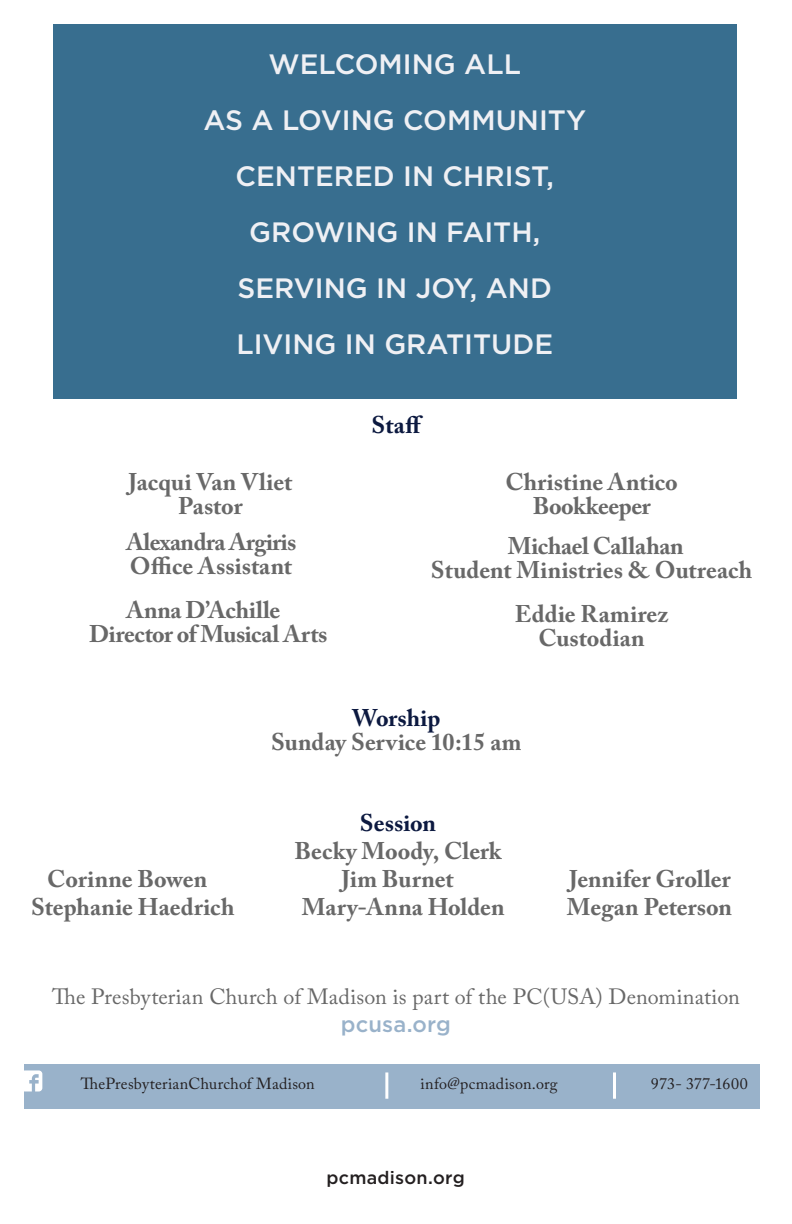
<style>
.page{position:relative;width:792px;height:1224px;background:#fff}
.page>*{position:absolute;margin:0;border:0;box-sizing:border-box;transform-origin:0 0}
.t1{font:500 28px "Gotham";color:#eff0f4}
.t2{font:700 24px "Adobe Caslon Pro";color:#686868}
.t3{font:700 24px "Adobe Caslon Pro";letter-spacing:-.02em;color:#686868}
.t4{font:700 24px "Adobe Caslon Pro";color:#0c1940}
.t5{font:22px "Adobe Caslon Pro";letter-spacing:.005em;color:#686868}
.t6{font:500 22px "Gotham";letter-spacing:.005em;color:#99b2ca}
.ad_text{font:500 18px "Gotham";letter-spacing:.015em;color:#231f20}
.t7{font:16px "Adobe Caslon Pro";letter-spacing:.015em;color:#231f20}
</style>
<div class="page">
<div style="left:24px;top:1064px;width:736px;height:45px;background:#99b2ca"></div>
<hr style="left:385px;top:1072px;width:3px;height:27px;background:#fff">
<hr style="left:613px;top:1072px;width:3px;height:27px;background:#fff">
<svg style="left:24px;top:1070px;width:18px;height:22px"></svg>
<div style="left:53px;top:24px;width:684px;height:374px;background:#386e8f"></div>
<p class="t1" style="left:269px;top:46px;width:254px">WELCOMING ALL</p>
<p class="t1" style="left:203px;top:102px;width:384px">AS A LOVING COMMUNITY</p>
<p class="t1" style="left:236px;top:158px;width:320px">CENTERED IN CHRIST,</p>
<p class="t1" style="left:249px;top:214px;width:292px">GROWING IN FAITH,</p>
<p class="t1" style="left:238px;top:270px;width:316px">SERVING IN JOY, AND</p>
<p class="t1" style="left:236px;top:326px;width:318px">LIVING IN GRATITUDE</p>
<p class="t2" style="left:128px;top:468px;width:165px">Jacqui Van Vliet</p>
<p class="t2" style="left:178px;top:492px;width:66px">Pastor</p>
<p class="t3" style="left:127px;top:528px;width:172px">Alexandra Argiris</p>
<p class="t2" style="left:130px;top:552px;width:164px">Office Assistant</p>
<p class="t2" style="left:127px;top:596px;width:155px">Anna D’Achille</p>
<p class="t3" style="left:89px;top:620px;width:240px">Director of Musical Arts</p>
<p class="t4" style="left:372px;top:411px;width:53px">Staff</p>
<p class="t2" style="left:505px;top:468px;width:174px">Christine Antico</p>
<p class="t3" style="left:533px;top:492px;width:119px">Bookkeeper</p>
<p class="t2" style="left:508px;top:532px;width:178px">Michael Callahan</p>
<p class="t2" style="left:431px;top:556px;width:323px">Student Ministries &amp; Outreach</p>
<p class="t2" style="left:515px;top:600px;width:155px">Eddie Ramirez</p>
<p class="t2" style="left:538px;top:624px;width:108px">Custodian</p>
<p class="t4" style="left:352px;top:703px;width:90px">Worship</p>
<p class="t2" style="left:271px;top:727px;width:252px">Sunday Service 10:15 am</p>
<p class="t4" style="left:360px;top:809px;width:78px">Session</p>
<p class="t2" style="left:294px;top:837px;width:209px">Becky Moody, Clerk</p>
<p class="t2" style="left:47px;top:865px;width:161px">Corinne Bowen</p>
<p class="t2" style="left:342px;top:865px;width:114px">Jim Burnet</p>
<p class="t2" style="left:569px;top:865px;width:163px">Jennifer Groller</p>
<p class="t2" style="left:31px;top:893px;width:205px">Stephanie Haedrich</p>
<p class="t2" style="left:302px;top:893px;width:204px">Mary-Anna Holden</p>
<p class="t2" style="left:567px;top:893px;width:167px">Megan Peterson</p>
<p class="t5" style="left:52px;top:984px;width:689px">The Presbyterian Church of Madison is part of the PC(USA) Denomination</p>
<p class="t6" style="left:341px;top:1010px;width:112px">pcusa.org</p>
<p class="t7" style="left:81px;top:1074px;width:235px">ThePresbyterianChurchof Madison</p>
<p class="t7" style="left:420px;top:1074px;width:139px">info@pcmadison.org</p>
<p class="t7" style="left:651px;top:1074px;width:98px">973- 377-1600</p>
<p class="ad_text" style="left:327px;top:1166px;width:140px">pcmadison.org</p>
</div>
